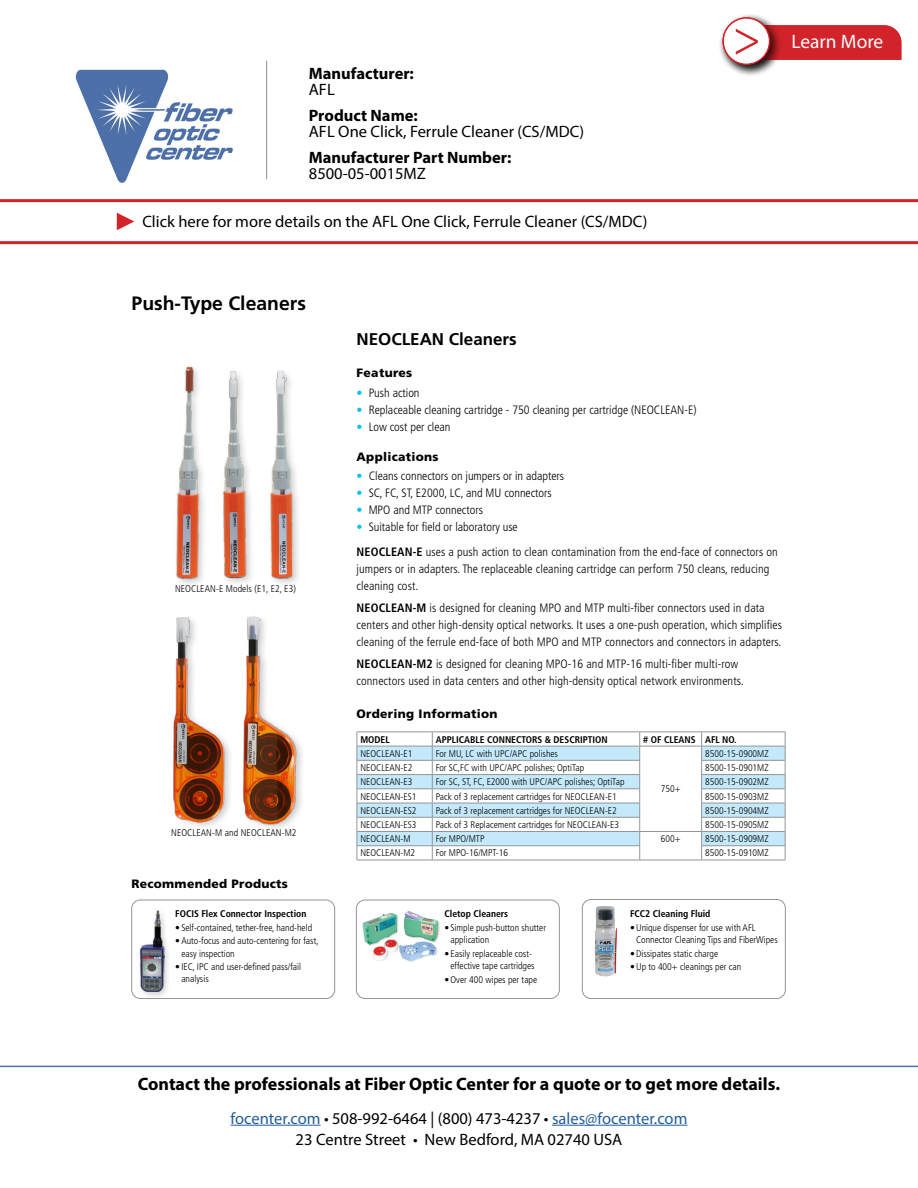
<style>
.page{position:relative;width:918px;height:1188px;background:#fff}
.page>*{position:absolute;margin:0;border:0;box-sizing:border-box;transform-origin:0 0}
.t1{font:51px "Minion Pro";color:#d2232a}
.t2{font:19.5px "Myriad Pro";color:#fff}
.t3{font:700 19.35px "Frutiger LT Std";color:#000}
.t4{font:700 18px "Myriad Pro";color:#000}
.t5{font:700 16.95px "Frutiger LT Std";color:#000}
.t6{font:16.5px/16.5px "Myriad Pro";color:#000}
.t7{font:16.5px "Myriad Pro";color:#215e9e}
.t8{font:700 16.5px/16.5px "Myriad Pro";color:#000}
.t9{font:300 condensed 12.15px/17px "Frutiger LT Std";letter-spacing:.01em;color:#000}
.t10{font:900 12.15px "Frutiger LT Std";letter-spacing:.025em;color:#000}
.t11{font:300 condensed 9.75px/12.1px "Frutiger LT Std";color:#000}
.t12{font:700 condensed 9.75px "Frutiger LT Std";color:#000}
.s1{font-weight:400}
.s2{font-weight:700}
.s3{color:#00c0f3}
.s4{color:#000}
</style>
<div class="page">
<hr style="left:231px;top:1125px;width:90px;height:1px;background:#215e9e">
<hr style="left:552px;top:1125px;width:135px;height:1px;background:#215e9e">
<hr style="left:0;top:1066px;width:918px;height:1px;background:#4f70a8">
<svg style="left:357px;top:732px;width:429px;height:128px"></svg>
<hr style="left:357px;top:860px;width:75px;height:1px;background:#939598">
<hr style="left:432px;top:860px;width:208px;height:1px;background:#939598">
<hr style="left:640px;top:860px;width:62px;height:1px;background:#939598">
<hr style="left:702px;top:860px;width:83px;height:1px;background:#939598">
<div style="left:137px;top:907px;width:36px;height:94px;background:#000;opacity:.2"></div>
<img style="left:141px;top:910px;width:23px;height:82px">
<div style="left:131px;top:900px;width:204px;height:99px;border:1px solid #939598;border-radius:9px"></div>
<div style="left:356px;top:900px;width:204px;height:99px;border:1px solid #939598;border-radius:9px"></div>
<img style="left:362px;top:911px;width:78px;height:51px">
<div style="left:173px;top:363px;width:129px;height:225px;background:#000;opacity:.2"></div>
<img style="left:173px;top:363px;width:124px;height:218px">
<img style="left:173px;top:616px;width:129px;height:210px">
<div style="left:582px;top:899px;width:204px;height:100px;border:1px solid #939598;border-radius:9px"></div>
<img style="left:594px;top:906px;width:24px;height:71px">
<img style="left:75px;top:69px;width:158px;height:114px">
<hr style="left:266px;top:61px;width:1px;height:118px;background:#8a8c8e">
<hr style="left:0;top:241px;width:918px;height:3px;background:#d2232a">
<svg style="left:117px;top:213px;width:17px;height:17px"></svg>
<div style="left:783px;top:25px;width:118px;height:35px;background:#d2232a"></div>
<div style="left:718px;top:13px;width:65px;height:64px;background:#000;opacity:.75"></div>
<div style="left:723px;top:18px;width:47px;height:46px;background:#fff;border-radius:50%"></div>
<div style="left:723px;top:17px;width:47px;height:48px;border:1px solid #d2232a;border-radius:50%"></div>
<hr style="left:0;top:199px;width:918px;height:3px;background:#d2232a">
<p class="t8" style="left:309px;top:64px;width:107px">Manufacturer:<br><span class="s1">AFL</span></p>
<p class="t6" style="left:309px;top:107px;width:277px"><span class="s2">Product Name:<br></span>AFL One Click, Ferrule Cleaner (CS/MDC)</p>
<p class="t8" style="left:309px;top:148px;width:204px">Manufacturer Part Number:</p>
<p class="t6" style="left:309px;top:165px;width:119px">8500-05-0015MZ</p>
<p class="t6" style="left:142px;top:213px;width:506px">Click here for more details on the AFL One Click, Ferrule Cleaner (CS/MDC)</p>
<h3 class="t3" style="left:132px;top:292px;width:176px">Push-Type Cleaners</h3>
<h3 class="t5" style="left:357px;top:329px;width:162px">NEOCLEAN Cleaners</h3>
<p class="t1" style="left:733px;top:4px;width:30px">&gt;</p>
<p class="t2" style="left:791px;top:30px;width:93px">Learn More</p>
<p class="t11" style="left:175px;top:583px;width:122px">NEOCLEAN-E Models (E1, E2, E3)</p>
<p class="t11" style="left:171px;top:827px;width:127px">NEOCLEAN-M and NEOCLEAN-M2</p>
<p class="t10" style="left:131px;top:877px;width:158px">Recommended Products</p>
<p class="t12" style="left:175px;top:908px;width:133px">FOCIS Flex Connector Inspection</p>
<p class="t11" style="left:175px;top:921px;width:138px">•Self-contained, tether-free, hand-held</p>
<p class="t11" style="left:181px;top:935px;width:139px;text-indent:-6px">•Auto-focus and auto-centering for fast, easy inspection</p>
<p class="t11" style="left:181px;top:961px;width:121px;text-indent:-6px">•IEC, IPC and user-defined pass/fail analysis</p>
<p class="t10" style="left:357px;top:365px;width:57px">Features</p>
<p class="t9" style="left:357px;top:384px;width:64px"><span class="s3">•</span> Push action</p>
<p class="t9" style="left:357px;top:401px;width:341px"><span class="s3">•</span> Replaceable cleaning cartridge - 750 cleaning per cartridge (NEOCLEAN-E)</p>
<p class="t9" style="left:357px;top:418px;width:95px"><span class="s3">•</span> Low cost per clean</p>
<p class="t10" style="left:357px;top:449px;width:84px">Applications</p>
<p class="t9" style="left:357px;top:468px;width:209px"><span class="s3">•</span> Cleans connectors on jumpers or in adapters</p>
<p class="t9" style="left:357px;top:485px;width:197px"><span class="s3">•</span> SC, FC, ST, E2000, LC, and MU connectors</p>
<p class="t9" style="left:357px;top:502px;width:128px"><span class="s3">•</span> MPO and MTP connectors</p>
<p class="t9" style="left:357px;top:515px;width:423px;line-height:24.8px"><span class="s3">•</span> Suitable for field or laboratory use<br><span class="s2">NEOCLEAN-E</span> uses a push action to clean contamination from the end-face of connectors on</p>
<p class="t9" style="left:357px;top:561px;width:414px">jumpers or in adapters. The replaceable cleaning cartridge can perform 750 cleans, reducing cleaning cost.</p>
<p class="t9" style="left:357px;top:600px;width:427px"><span class="s2">NEOCLEAN-M</span> is designed for cleaning MPO and MTP multi-fiber connectors used in data centers and other high-density optical networks. It uses a one-push operation, which simplifies cleaning of the ferrule end-face of both MPO and MTP connectors and connectors in adapters.</p>
<p class="t9" style="left:357px;top:656px;width:389px"><span class="s2">NEOCLEAN-M2</span> is designed for cleaning MPO-16 and MTP-16 multi-fiber multi-row connectors used in data centers and other high-density optical network environments.</p>
<p class="t10" style="left:357px;top:706px;width:143px">Ordering Information</p>
<p class="t12" style="left:360px;top:733px;width:31px">MODEL</p>
<p class="t12" style="left:436px;top:733px;width:173px">APPLICABLE CONNECTORS &amp; DESCRIPTION</p>
<p class="t12" style="left:643px;top:733px;width:95px"># OF CLEANS AFL NO.</p>
<p class="t11" style="left:360px;top:748px;width:54px">NEOCLEAN-E1</p>
<p class="t11" style="left:436px;top:748px;width:124px">For MU, LC with UPC/APC polishes</p>
<p class="t11" style="left:661px;top:783px;width:21px">750+</p>
<p class="t11" style="left:705px;top:748px;width:65px">8500-15-0900MZ</p>
<p class="t11" style="left:360px;top:762px;width:54px">NEOCLEAN-E2</p>
<p class="t11" style="left:436px;top:762px;width:150px">For SC,FC with UPC/APC polishes; OptiTap</p>
<p class="t11" style="left:705px;top:762px;width:65px">8500-15-0901MZ</p>
<p class="t11" style="left:360px;top:776px;width:54px">NEOCLEAN-E3</p>
<p class="t11" style="left:436px;top:776px;width:190px">For SC, ST, FC, E2000 with UPC/APC polishes; OptiTap</p>
<p class="t11" style="left:705px;top:776px;width:65px">8500-15-0902MZ</p>
<p class="t11" style="left:360px;top:790px;width:58px">NEOCLEAN-ES1</p>
<p class="t11" style="left:436px;top:790px;width:183px">Pack of 3 replacement cartridges for NEOCLEAN-E1</p>
<p class="t11" style="left:705px;top:790px;width:65px">8500-15-0903MZ</p>
<p class="t11" style="left:360px;top:804px;width:58px">NEOCLEAN-ES2</p>
<p class="t11" style="left:436px;top:804px;width:183px">Pack of 3 replacement cartridges for NEOCLEAN-E2</p>
<p class="t11" style="left:705px;top:804px;width:65px">8500-15-0904MZ</p>
<p class="t11" style="left:360px;top:819px;width:58px">NEOCLEAN-ES3</p>
<p class="t11" style="left:436px;top:819px;width:185px">Pack of 3 Replacement cartridges for NEOCLEAN-E3</p>
<p class="t11" style="left:705px;top:819px;width:65px">8500-15-0905MZ</p>
<p class="t11" style="left:360px;top:833px;width:52px">NEOCLEAN-M</p>
<p class="t11" style="left:436px;top:833px;width:50px">For MPO/MTP</p>
<p class="t11" style="left:661px;top:833px;width:21px">600+</p>
<p class="t11" style="left:705px;top:833px;width:65px">8500-15-0909MZ</p>
<p class="t11" style="left:360px;top:847px;width:56px">NEOCLEAN-M2</p>
<p class="t11" style="left:436px;top:847px;width:74px">For MPO-16/MPT-16</p>
<p class="t11" style="left:705px;top:847px;width:65px">8500-15-0910MZ</p>
<p class="t12" style="left:444px;top:908px;width:65px">Cletop Cleaners</p>
<p class="t11" style="left:451px;top:922px;width:97px;text-indent:-6px">•Simple push-button shutter application</p>
<p class="t11" style="left:444px;top:948px;width:92px;text-align:right">•Easily replaceable cost&shy;effective tape cartridges</p>
<p class="t11" style="left:444px;top:974px;width:94px">•Over 400 wipes per tape</p>
<p class="t12" style="left:630px;top:908px;width:82px">FCC2 Cleaning Fluid</p>
<p class="t11" style="left:636px;top:921px;width:143px;text-indent:-6px">•Unique dispenser for use with AFL<br>Connector Cleaning Tips and FiberWipes</p>
<p class="t11" style="left:630px;top:947px;width:90px">•Dissipates static charge</p>
<p class="t11" style="left:630px;top:961px;width:113px">•Up to 400+ cleanings per can</p>
<p class="t4" style="left:138px;top:1072px;width:644px">Contact the professionals at Fiber Optic Center for a quote or to get more details.</p>
<p class="t7" style="left:231px;top:1108px;width:458px">focenter.com <span class="s4">• 508-992-6464 | (800) 473-4237 •</span> sales@focenter.com</p>
<p class="t6" style="left:296px;top:1131px;width:328px">23 Centre Street • New Bedford, MA 02740 USA</p>
</div>
